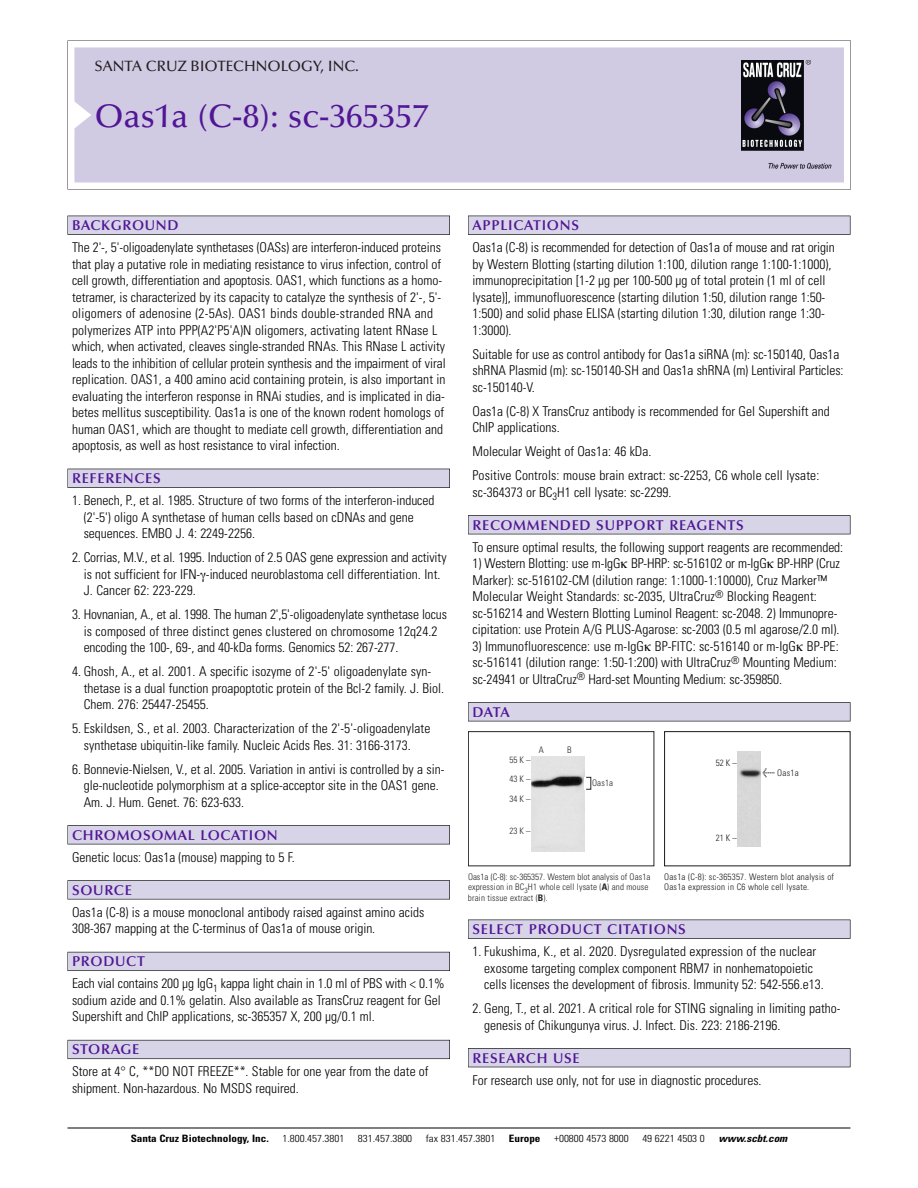
<style>
.page{position:relative;width:918px;height:1188px;background:#fff}
.page>*{position:absolute;margin:0;border:0;box-sizing:border-box;transform-origin:0 0}
.t1{font:500 33px "Optima";color:#511695}
.t2{font:500 15px "Optima";color:#231f20}
.t3{font:600 14.25px "Optima";letter-spacing:.05em;color:#511695}
.t4{font:300 condensed 13.5px/16.5px "Univers";color:#000}
.t5{font:300 condensed 10.2px "Univers";color:#000;scale:1.1 1}
.t6{font:700 condensed 10.2px "Univers";color:#000;scale:1.1 1}
.t7{font:italic 700 condensed 10.2px "Univers";color:#000;scale:1.1 1}
.t8{font:300 condensed 9px/10.5px "Univers";letter-spacing:.015em;color:#272627}
.t9{font:300 condensed 9px/10.5px "Univers";letter-spacing:.025em;color:#191919}
.s1{font-weight:700}
.s2{font-family:"Meta Plus";font-weight:400;font-stretch:normal;font-size:10.5px}
</style>
<div class="page">
<svg style="left:68px;top:40px;width:783px;height:149px"></svg>
<div style="left:74px;top:47px;width:770px;height:135px;background:#d1cae3"></div>
<img style="left:741px;top:60px;width:90px;height:108px">
<div style="left:68px;top:216px;width:382px;height:19px;background:#535256"></div>
<div style="left:68px;top:216px;width:381px;height:18px;background:#d7d4e8"></div>
<div style="left:68px;top:469px;width:382px;height:19px;background:#525156"></div>
<div style="left:68px;top:469px;width:381px;height:18px;background:#d7d4e8"></div>
<div style="left:68px;top:825px;width:382px;height:19px;background:#545357"></div>
<div style="left:68px;top:826px;width:381px;height:18px;background:#d7d4e8"></div>
<div style="left:68px;top:880px;width:382px;height:19px;background:#575659"></div>
<div style="left:68px;top:881px;width:381px;height:18px;background:#d7d4e8"></div>
<div style="left:68px;top:952px;width:382px;height:19px;background:#595860"></div>
<div style="left:68px;top:952px;width:381px;height:18px;background:#d7d4e8"></div>
<div style="left:68px;top:1040px;width:382px;height:19px;background:#64626c"></div>
<div style="left:68px;top:1040px;width:381px;height:18px;background:#d7d4e8"></div>
<div style="left:468px;top:216px;width:382px;height:19px;background:#535256"></div>
<div style="left:468px;top:216px;width:382px;height:18px;background:#d7d4e8"></div>
<div style="left:468px;top:515px;width:382px;height:19px;background:#515155"></div>
<div style="left:468px;top:516px;width:382px;height:18px;background:#d7d4e8"></div>
<div style="left:468px;top:702px;width:382px;height:19px;background:#545357"></div>
<div style="left:468px;top:703px;width:382px;height:18px;background:#d7d4e8"></div>
<div style="left:468px;top:920px;width:382px;height:19px;background:#545457"></div>
<div style="left:468px;top:920px;width:382px;height:18px;background:#d7d4e8"></div>
<div style="left:468px;top:1048px;width:382px;height:19px;background:#515056"></div>
<div style="left:468px;top:1049px;width:382px;height:18px;background:#d7d4e8"></div>
<hr style="left:68px;top:1128px;width:782px;height:1px;background:#000">
<div style="left:468px;top:731px;width:186px;height:135px;border:1px solid #272627"></div>
<img style="left:532px;top:757px;width:52px;height:95px">
<div style="left:664px;top:731px;width:186px;height:135px;border:1px solid #191919"></div>
<img style="left:738px;top:751px;width:23px;height:95px">
<p class="t2" style="left:94px;top:60px;width:266px">SANTA CRUZ BIOTECHNOLOGY, INC.</p>
<p class="t1" style="left:94px;top:102px;width:336px">Oas1a (C-8): sc-365357</p>
<p class="t3" style="left:72px;top:219px;width:108px">BACKGROUND</p>
<p class="t4" style="left:72px;top:240px;width:375px">The 2'-, 5'-oligoadenylate synthetases (OASs) are interferon-induced proteins that play a putative role in mediating resistance to virus infection, control of cell growth, differentiation and apoptosis. OAS1, which functions as a homo&shy;tetramer, is characterized by its capacity to catalyze the synthesis of 2'-, 5'- oligomers of adenosine (2-5As). OAS1 binds double-stranded RNA and polymerizes ATP into PPP(A2'P5'A)N oligomers, activating latent RNase L which, when activated, cleaves single-stranded RNAs. This RNase L activity leads to the inhibition of cellular protein synthesis and the impairment of viral replication. OAS1, a 400 amino acid containing protein, is also important in evaluating the interferon response in RNAi studies, and is implicated in dia&shy;betes mellitus susceptibility. Oas1a is one of the known rodent homologs of human OAS1, which are thought to mediate cell growth, differentiation and apoptosis, as well as host resistance to viral infection.</p>
<p class="t3" style="left:72px;top:472px;width:90px">REFERENCES</p>
<p class="t4" style="left:84px;top:493px;width:352px;text-indent:-12px">1. Benech, P., et al. 1985. Structure of two forms of the interferon-induced (2'-5') oligo A synthetase of human cells based on cDNAs and gene sequences. EMBO J. 4: 2249-2256.</p>
<p class="t4" style="left:84px;top:550px;width:364px;text-indent:-12px">2. Corrias, M.V., et al. 1995. Induction of 2.5 OAS gene expression and activity is not sufficient for IFN- -induced neuroblastoma cell differentiation. Int.<br>J. Cancer 62: 223-229.</p>
<p class="t4" style="left:84px;top:607px;width:365px;text-indent:-12px">3. Hovnanian, A., et al. 1998. The human 2',5'-oligoadenylate synthetase locus is composed of three distinct genes clustered on chromosome 12q24.2 encoding the 100-, 69-, and 40-kDa forms. Genomics 52: 267-277.</p>
<p class="t4" style="left:84px;top:664px;width:362px;text-indent:-12px">4. Ghosh, A., et al. 2001. A specific isozyme of 2'-5' oligoadenylate syn&shy;thetase is a dual function proapoptotic protein of the Bcl-2 family. J. Biol.<br>Chem. 276: 25447-25455.</p>
<p class="t4" style="left:72px;top:721px;width:360px;text-align:center">5. Eskildsen, S., et al. 2003. Characterization of the 2'-5'-oligoadenylate synthetase ubiquitin-like family. Nucleic Acids Res. 31: 3166-3173.</p>
<p class="t4" style="left:84px;top:762px;width:362px;text-indent:-12px">6. Bonnevie-Nielsen, V., et al. 2005. Variation in antivi is controlled by a sin&shy;gle-nucleotide polymorphism at a splice-acceptor site in the OAS1 gene.<br>Am. J. Hum. Genet. 76: 623-633.</p>
<p class="t3" style="left:72px;top:829px;width:207px">CHROMOSOMAL LOCATION</p>
<p class="t4" style="left:72px;top:850px;width:224px">Genetic locus: Oas1a (mouse) mapping to 5 F.</p>
<p class="t3" style="left:72px;top:884px;width:61px">SOURCE</p>
<p class="t4" style="left:72px;top:905px;width:354px">Oas1a (C-8) is a mouse monoclonal antibody raised against amino acids<br>308-367 mapping at the C-terminus of Oas1a of mouse origin.</p>
<p class="t3" style="left:72px;top:955px;width:74px">PRODUCT</p>
<p class="t4" style="left:72px;top:977px;width:374px">Each vial contains 200 µg IgG<sub>1</sub> kappa light chain in 1.0 ml of PBS with &lt; 0.1% sodium azide and 0.1% gelatin. Also available as TransCruz reagent for Gel<br>Supershift and ChIP applications, sc-365357 X, 200 µg/0.1 ml.</p>
<p class="t3" style="left:72px;top:1044px;width:69px">STORAGE</p>
<p class="t4" style="left:72px;top:1065px;width:358px">Store at 4° C, **DO NOT FREEZE**. Stable for one year from the date of shipment. Non-hazardous. No MSDS required.</p>
<p class="t3" style="left:473px;top:219px;width:108px">APPLICATIONS</p>
<p class="t4" style="left:473px;top:240px;width:364px">Oas1a (C-8) is recommended for detection of Oas1a of mouse and rat origin by Western Blotting (starting dilution 1:100, dilution range 1:100-1:1000), immunoprecipitation [1-2 µg per 100-500 µg of total protein (1 ml of cell lysate)], immunofluorescence (starting dilution 1:50, dilution range 1:50- 1:500) and solid phase ELISA (starting dilution 1:30, dilution range 1:30- 1:3000).</p>
<p class="t4" style="left:473px;top:347px;width:373px">Suitable for use as control antibody for Oas1a siRNA (m): sc-150140, Oas1a shRNA Plasmid (m): sc-150140-SH and Oas1a shRNA (m) Lentiviral Particles: sc-150140-V.</p>
<p class="t4" style="left:473px;top:404px;width:359px">Oas1a (C-8) X TransCruz antibody is recommended for Gel Supershift and<br>ChIP applications.</p>
<p class="t4" style="left:473px;top:444px;width:180px">Molecular Weight of Oas1a: 46 kDa.</p>
<p class="t4" style="left:473px;top:468px;width:348px">Positive Controls: mouse brain extract: sc-2253, C6 whole cell lysate: sc-364373 or BC<sub>3</sub>H1 cell lysate: sc-2299.</p>
<p class="t3" style="left:473px;top:519px;width:273px">RECOMMENDED SUPPORT REAGENTS</p>
<p class="t4" style="left:473px;top:540px;width:372px">To ensure optimal results, the following support reagents are recommended:</p>
<p class="t4" style="left:473px;top:556px;width:369px">1) Western Blotting: use m-IgG BP-HRP: sc-516102 or m-IgG BP-HRP (Cruz Marker): sc-516102-CM (dilution range: 1:1000-1:10000), Cruz Marker™ Molecular Weight Standards: sc-2035, UltraCruz<sup>®</sup> Blocking Reagent: sc-516214 and Western Blotting Luminol Reagent: sc-2048. 2) Immunopre&shy;cipitation: use Protein A/G PLUS-Agarose: sc-2003 (0.5 ml agarose/2.0 ml).</p>
<p class="t4" style="left:473px;top:639px;width:368px">3) Immunofluorescence: use m-IgG BP-FITC: sc-516140 or m-IgG BP-PE: sc-516141 (dilution range: 1:50-1:200) with UltraCruz<sup>®</sup> Mounting Medium: sc-24941 or UltraCruz<sup>®</sup> Hard-set Mounting Medium: sc-359850.</p>
<p class="t3" style="left:473px;top:706px;width:39px">DATA</p>
<p class="t8" style="left:510px;top:751px;width:22px;line-height:19.5px;text-align:justify">55K– 43K– 34K–</p>
<p class="t8" style="left:510px;top:826px;width:22px">23K–</p>
<p class="t8" style="left:539px;top:746px;width:7px">A</p>
<p class="t8" style="left:567px;top:746px;width:6px">B</p>
<p class="t8" style="left:592px;top:778px;width:23px">Oas1a</p>
<p class="t8" style="left:468px;top:872px;width:184px">Oas1a (C-8): sc-365357. Western blot analysis of Oas1a expression in BC<sub>3</sub>H1 whole cell lysate (<span class="s1">A</span>) and mouse brain tissue extract (<span class="s1">B</span>).</p>
<p class="t9" style="left:716px;top:759px;width:22px">52K–</p>
<p class="t9" style="left:716px;top:834px;width:22px">21K–</p>
<p class="t9" style="left:763px;top:768px;width:38px"><span class="s2">&lt;</span> Oas1a</p>
<p class="t9" style="left:664px;top:872px;width:171px">Oas1a (C-8): sc-365357. Western blot analysis of<br>Oas1a expression in C6 whole cell lysate.</p>
<p class="t3" style="left:473px;top:923px;width:215px">SELECT PRODUCT CITATIONS</p>
<p class="t4" style="left:484px;top:944px;width:341px;text-indent:-12px">1. Fukushima, K., et al. 2020. Dysregulated expression of the nuclear exosome targeting complex component RBM7 in nonhematopoietic cells licenses the development of fibrosis. Immunity 52: 542-556.e13.</p>
<p class="t4" style="left:484px;top:1001px;width:358px;text-indent:-12px">2. Geng, T., et al. 2021. A critical role for STING signaling in limiting patho&shy;genesis of Chikungunya virus. J. Infect. Dis. 223: 2186-2196.</p>
<p class="t3" style="left:473px;top:1052px;width:109px">RESEARCH USE</p>
<p class="t4" style="left:473px;top:1073px;width:291px">For research use only, not for use in diagnostic procedures.</p>
<p class="t6" style="left:131px;top:1135px;width:127px">Santa Cruz Biotechnology, Inc.</p>
<p class="t5" style="left:282px;top:1135px;width:58px">1.800.457.3801</p>
<p class="t5" style="left:358px;top:1135px;width:51px">831.457.3800</p>
<p class="t5" style="left:426px;top:1135px;width:65px">fax 831.457.3801</p>
<p class="t6" style="left:509px;top:1135px;width:30px">Europe</p>
<p class="t5" style="left:554px;top:1135px;width:69px">+00800 4573 8000</p>
<p class="t5" style="left:642px;top:1135px;width:58px">49 6221 4503 0</p>
<p class="t7" style="left:719px;top:1135px;width:66px">www.scbt.com</p>
</div>
